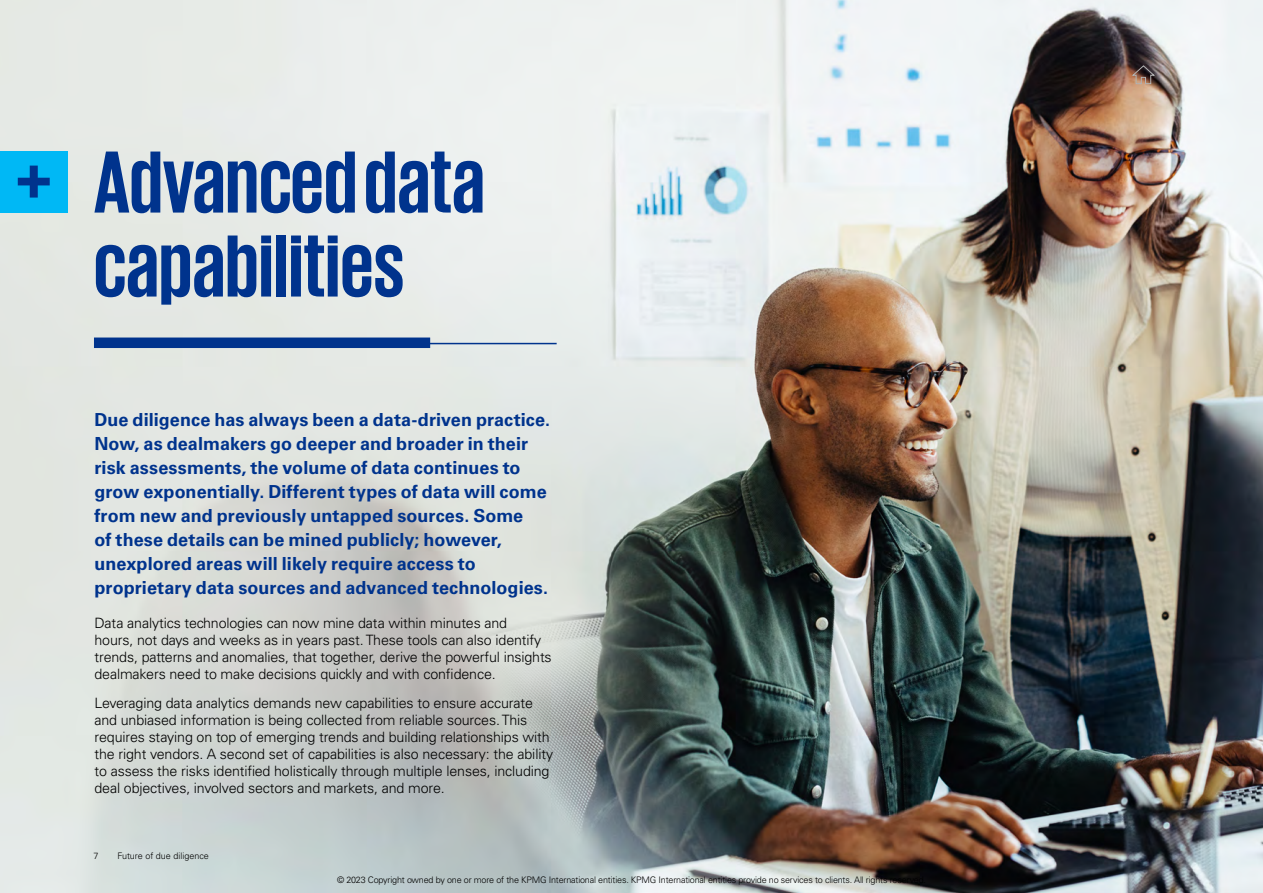
<style>
.page{position:relative;width:1263px;height:893px;background:#fff}
.page>*{position:absolute;margin:0;border:0;box-sizing:border-box;transform-origin:0 0}
.t1{font:700 90px/84px "KPMG";color:#00338d}
.t2{font:700 60px "Univers LT Std";color:#00338d}
.t3{font:700 18px/24px "Univers LT Std";letter-spacing:.005em;color:#00338d}
.t4{font:300 14.25px/17.1px "Univers LT Std";letter-spacing:-.01em;color:#000}
.t5{font:300 9px "Univers LT Std";letter-spacing:-.02em;color:#000}
.t6{font:300 9px "Univers LT Std";color:#000}
</style>
<div class="page">
<img style="left:0;top:0;width:1263px;height:893px">
<hr style="left:104px;top:343px;width:453px;height:1px;background:#00338d">
<div style="left:94px;top:338px;width:336px;height:10px;background:#00338d"></div>
<div style="left:0;top:152px;width:68px;height:61px;background:#00b8f5"></div>
<svg style="left:1131px;top:65px;width:25px;height:19px"></svg>
<h2 class="t2" style="left:16px;top:141px;width:37px">+</h2>
<h1 class="t1" style="left:94px;top:138px;width:393px">Advanceddata capabilities</h1>
<p class="t3" style="left:94px;top:407px;width:457px">Due diligence has always been a data-driven practice.<br>Now, as dealmakers go deeper and broader in their risk assessments, the volume of data continues to grow exponentially. Different types of data will come from new and previously untapped sources. Some<br>of these details can be mined publicly; however, unexplored areas will likely require access to proprietary data sources and advanced technologies.</p>
<p class="t4" style="left:94px;top:614px;width:459px">Data analytics technologies can now mine data within minutes and<br>hours, not days and weeks as in years past. These tools can also identify trends, patterns and anomalies, that together, derive the powerful insights dealmakers need to make decisions quickly and with confidence.</p>
<p class="t4" style="left:94px;top:694px;width:460px">Leveraging data analytics demands new capabilities to ensure accurate and unbiased information is being collected from reliable sources. This requires staying on top of emerging trends and building relationships with the right vendors. A second set of capabilities is also necessary: the ability to assess the risks identified holistically through multiple lenses, including deal objectives, involved sectors and markets, and more.</p>
<p class="t5" style="left:94px;top:851px;width:7px">7</p>
<p class="t6" style="left:118px;top:851px;width:93px">Future of due diligence</p>
<p class="t5" style="left:337px;top:875px;width:590px">© 2023 Copyright owned by one or more of the KPMG International entities. KPMG International entities provide no services to clients. All rights reserved.</p>
</div>
